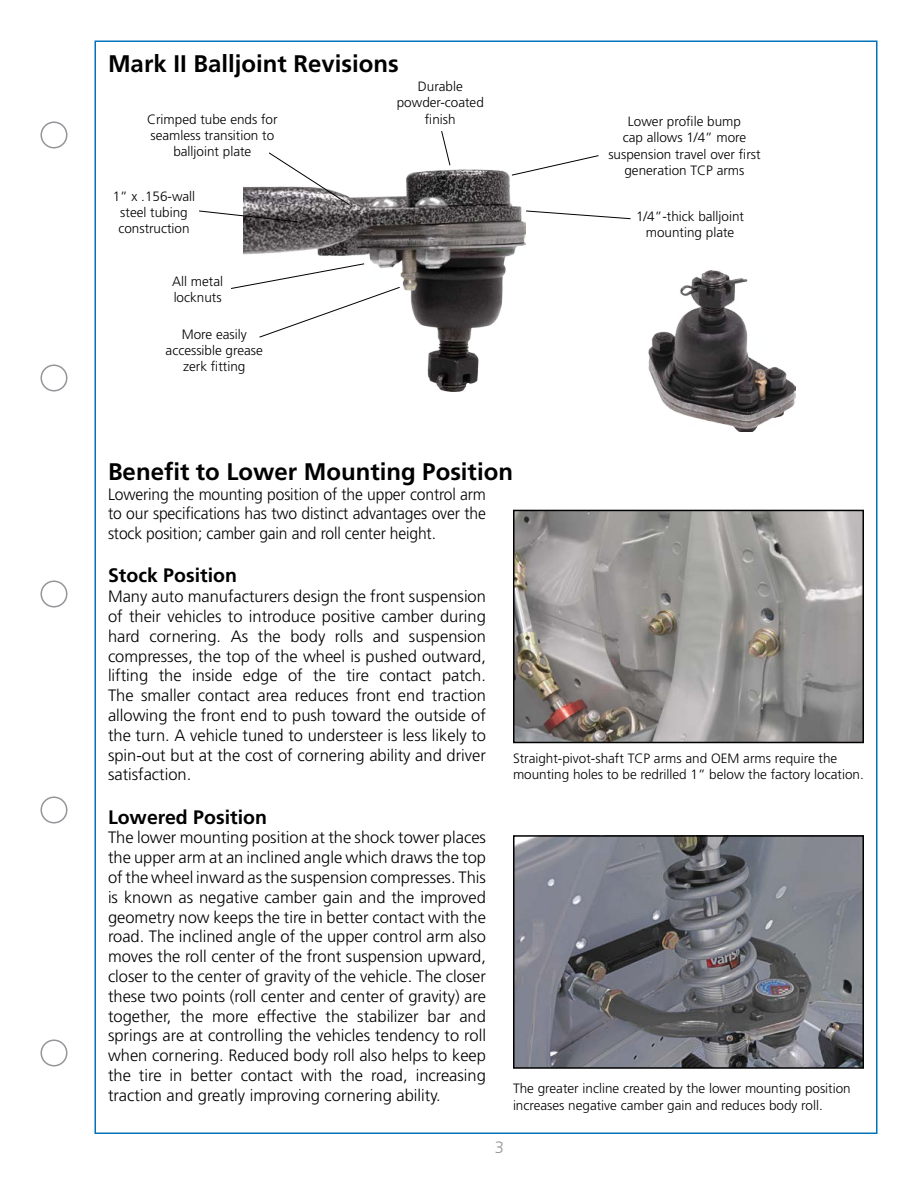
<style>
.page{position:relative;width:918px;height:1188px;background:#fff}
.page>*{position:absolute;margin:0;border:0;box-sizing:border-box;transform-origin:0 0}
.t1{font:700 24px "Frutiger LT Std";color:#000}
.t2{font:700 19.5px "Frutiger LT Std";color:#000}
.t3{font:300 16.5px/19.8px "Frutiger LT Std";color:#000;text-align:justify}
.t4{font:300 16.5px/19.8px "Frutiger LT Std";color:#000;text-align:justify;scale:.95 1}
.t5{font:300 16.5px "Frutiger LT Std";color:#939598}
.t6{font:300 13.5px/16.2px "Frutiger LT Std";color:#000;text-align:center}
</style>
<div class="page">
<div style="left:40px;top:1039px;width:28px;height:27px;border:2px solid #939598;border-radius:50%"></div>
<div style="left:40px;top:364px;width:28px;height:27px;border:2px solid #939598;border-radius:50%"></div>
<div style="left:40px;top:580px;width:28px;height:27px;border:2px solid #939598;border-radius:50%"></div>
<div style="left:40px;top:796px;width:28px;height:27px;border:2px solid #939598;border-radius:50%"></div>
<div style="left:40px;top:121px;width:28px;height:27px;border:2px solid #939598;border-radius:50%"></div>
<img style="left:516px;top:838px;width:345px;height:228px">
<div style="left:513px;top:835px;width:351px;height:234px;border:2px solid #000"></div>
<img style="left:516px;top:513px;width:345px;height:227px">
<div style="left:513px;top:510px;width:351px;height:233px;border:2px solid #000"></div>
<img style="left:648px;top:270px;width:148px;height:162px">
<img style="left:243px;top:169px;width:283px;height:223px">
<svg style="left:511px;top:155px;width:88px;height:21px"></svg>
<svg style="left:199px;top:152px;width:152px;height:71px"></svg>
<svg style="left:525px;top:210px;width:106px;height:10px"></svg>
<svg style="left:441px;top:131px;width:10px;height:35px"></svg>
<svg style="left:231px;top:263px;width:170px;height:75px"></svg>
<h1 class="t1" style="left:108px;top:50px;width:292px">Mark II Balljoint Revisions</h1>
<p class="t6" style="left:147px;top:111px;width:132px">Crimped tube ends for seamless transition to balljoint plate</p>
<p class="t6" style="left:113px;top:188px;width:84px">1” x .156-wall steel tubing construction</p>
<p class="t6" style="left:172px;top:273px;width:52px;text-align:left">All metal locknuts</p>
<p class="t6" style="left:166px;top:326px;width:99px">More easily accessible grease zerk fitting</p>
<p class="t6" style="left:397px;top:79px;width:89px">Durable powder-coated finish</p>
<p class="t6" style="left:608px;top:114px;width:154px">Lower profile bump<br>cap allows 1/4” more suspension travel over first generation TCP arms</p>
<p class="t6" style="left:636px;top:208px;width:110px">1/4”-thick balljoint mounting plate</p>
<h1 class="t1" style="left:108px;top:457px;width:406px">Benefit to Lower Mounting Position</h1>
<p class="t4" style="left:108px;top:484px;width:399px">Lowering the mounting position of the upper control arm to our specifications has two distinct advantages over the stock position; camber gain and roll center height.</p>
<p class="t2" style="left:108px;top:564px;width:130px">Stock Position</p>
<p class="t3" style="left:108px;top:587px;width:380px">Many auto manufacturers design the front suspension of their vehicles to introduce positive camber during hard cornering. As the body rolls and suspension compresses, the top of the wheel is pushed outward, lifting the inside edge of the tire contact patch.<br>The smaller contact area reduces front end traction allowing the front end to push toward the outside of the turn. A vehicle tuned to understeer is less likely to spin-out but at the cost of cornering ability and driver satisfaction.</p>
<p class="t2" style="left:108px;top:805px;width:160px">Lowered Position</p>
<p class="t3" style="left:108px;top:828px;width:380px">The lower mounting position at the shock tower places the upper arm at an inclined angle which draws the top of the wheel inward as the suspension compresses. This is known as negative camber gain and the improved geometry now keeps the tire in better contact with the road. The inclined angle of the upper control arm also moves the roll center of the front suspension upward, closer to the center of gravity of the vehicle. The closer these two points (roll center and center of gravity) are together, the more effective the stabilizer bar and springs are at controlling the vehicles tendency to roll when cornering. Reduced body roll also helps to keep the tire in better contact with the road, increasing traction and greatly improving cornering ability.</p>
<p class="t6" style="left:513px;top:750px;width:352px;text-align:left">Straight-pivot-shaft TCP arms and OEM arms require the mounting holes to be redrilled 1” below the factory location.</p>
<p class="t6" style="left:513px;top:1081px;width:339px;text-align:left">The greater incline created by the lower mounting position increases negative camber gain and reduces body roll.</p>
<p class="t5" style="left:495px;top:1138px;width:11px">3</p>
</div>
